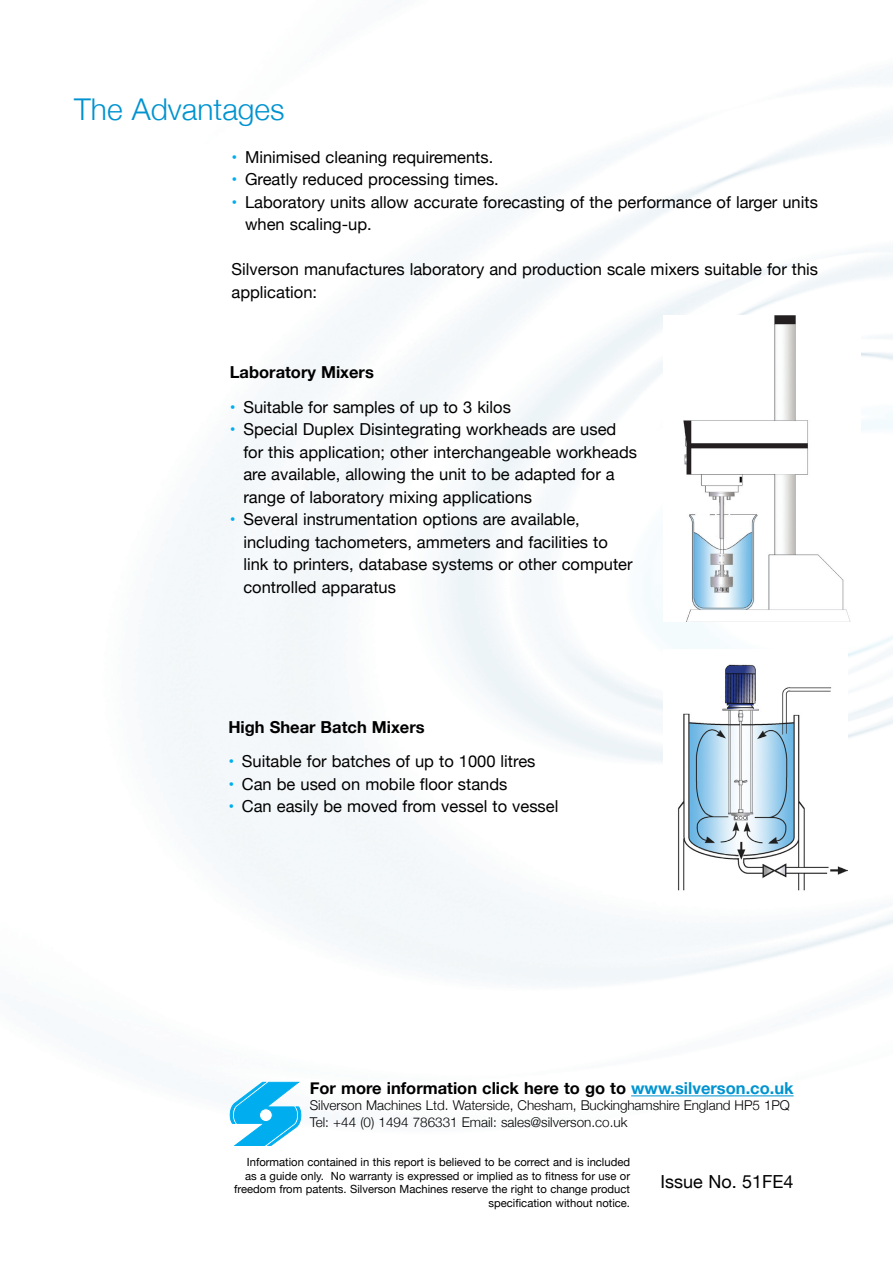
<style>
.page{position:relative;width:893px;height:1263px;background:#fff}
.page>*{position:absolute;margin:0;border:0;box-sizing:border-box;transform-origin:0 0}
.t1{font:300 30px "Helvetica Neue";color:#0093d0}
.t2{font:18px "Helvetica Neue";color:#000}
.t3{font:16.5px/22.5px "Helvetica Neue";color:#000}
.Gillsans{font:700 16.5px "Helvetica Neue";color:#000}
.t4{font:300 13.5px "Helvetica Neue";color:#000}
.t5{font:11.25px/13.5px "Helvetica Neue";color:#000;text-align:right}
.s1{color:#00aeef}
.s2{color:#0093d0}
</style>
<div class="page">
<img style="left:16px;top:71px;width:877px;height:1075px">
<hr style="left:631px;top:1095px;width:163px;height:1px;background:#0093d0">
<svg style="left:230px;top:1081px;width:72px;height:64px"></svg>
<div style="left:259px;top:1109px;width:13px;height:12px;background:#fff;border-radius:50%"></div>
<div style="left:259px;top:1108px;width:14px;height:14px;border:1px solid #00aeef;border-radius:50%"></div>
<img style="left:664px;top:649px;width:184px;height:250px">
<img style="left:664px;top:316px;width:197px;height:305px">
<p class="t1" style="left:74px;top:85px;width:212px">The Advantages</p>
<p class="t3" style="left:232px;top:147px;width:263px"><span class="s1">•</span> Minimised cleaning requirements.</p>
<p class="t3" style="left:232px;top:169px;width:269px"><span class="s1">•</span> Greatly reduced processing times.</p>
<p class="t3" style="left:232px;top:192px;width:588px"><span class="s1">•</span> Laboratory units allow accurate forecasting of the performance of larger units</p>
<p class="t3" style="left:245px;top:214px;width:128px">when scaling-up.</p>
<p class="t3" style="left:232px;top:259px;width:588px">Silverson manufactures laboratory and production scale mixers suitable for this application:</p>
<p class="Gillsans" style="left:230px;top:359px;width:146px">Laboratory Mixers</p>
<p class="t3" style="left:230px;top:396px;width:283px"><span class="s1">•</span> Suitable for samples of up to 3 kilos</p>
<p class="t3" style="left:230px;top:419px;width:388px"><span class="s1">•</span> Special Duplex Disintegrating workheads are used</p>
<p class="t3" style="left:243px;top:441px;width:395px">for this application; other interchangeable workheads</p>
<p class="t3" style="left:243px;top:464px;width:373px">are available, allowing the unit to be adapted for a</p>
<p class="t3" style="left:243px;top:486px;width:290px">range of laboratory mixing applications</p>
<p class="t3" style="left:230px;top:509px;width:351px"><span class="s1">•</span> Several instrumentation options are available,</p>
<p class="t3" style="left:243px;top:531px;width:366px">including tachometers, ammeters and facilities to</p>
<p class="t3" style="left:243px;top:554px;width:391px">link to printers, database systems or other computer</p>
<p class="t3" style="left:243px;top:576px;width:154px">controlled apparatus</p>
<p class="Gillsans" style="left:228px;top:714px;width:198px">High Shear Batch Mixers</p>
<p class="t3" style="left:228px;top:751px;width:309px"><span class="s1">•</span> Suitable for batches of up to 1000 litres</p>
<p class="t3" style="left:228px;top:774px;width:281px"><span class="s1">•</span> Can be used on mobile floor stands</p>
<p class="t3" style="left:228px;top:796px;width:331px"><span class="s1">•</span> Can easily be moved from vessel to vessel</p>
<p class="Gillsans" style="left:310px;top:1075px;width:485px">For more information click here to go to <span class="s2">www.silverson.co.uk</span></p>
<p class="t4" style="left:310px;top:1095px;width:482px">Silverson Machines Ltd. Waterside, Chesham, Buckinghamshire England HP5 1PQ</p>
<p class="t4" style="left:310px;top:1111px;width:319px">Tel: +44 (0) 1494 786331 Email: sales@silverson.co.uk</p>
<p class="t5" style="left:234px;top:1156px;width:397px">Information contained in this report is believed to be correct and is included as a guide only. No warranty is expressed or implied as to fitness for use or freedom from patents. Silverson Machines reserve the right to change product specification without notice.</p>
<p class="t2" style="left:660px;top:1169px;width:135px">Issue No. 51FE4</p>
</div>
